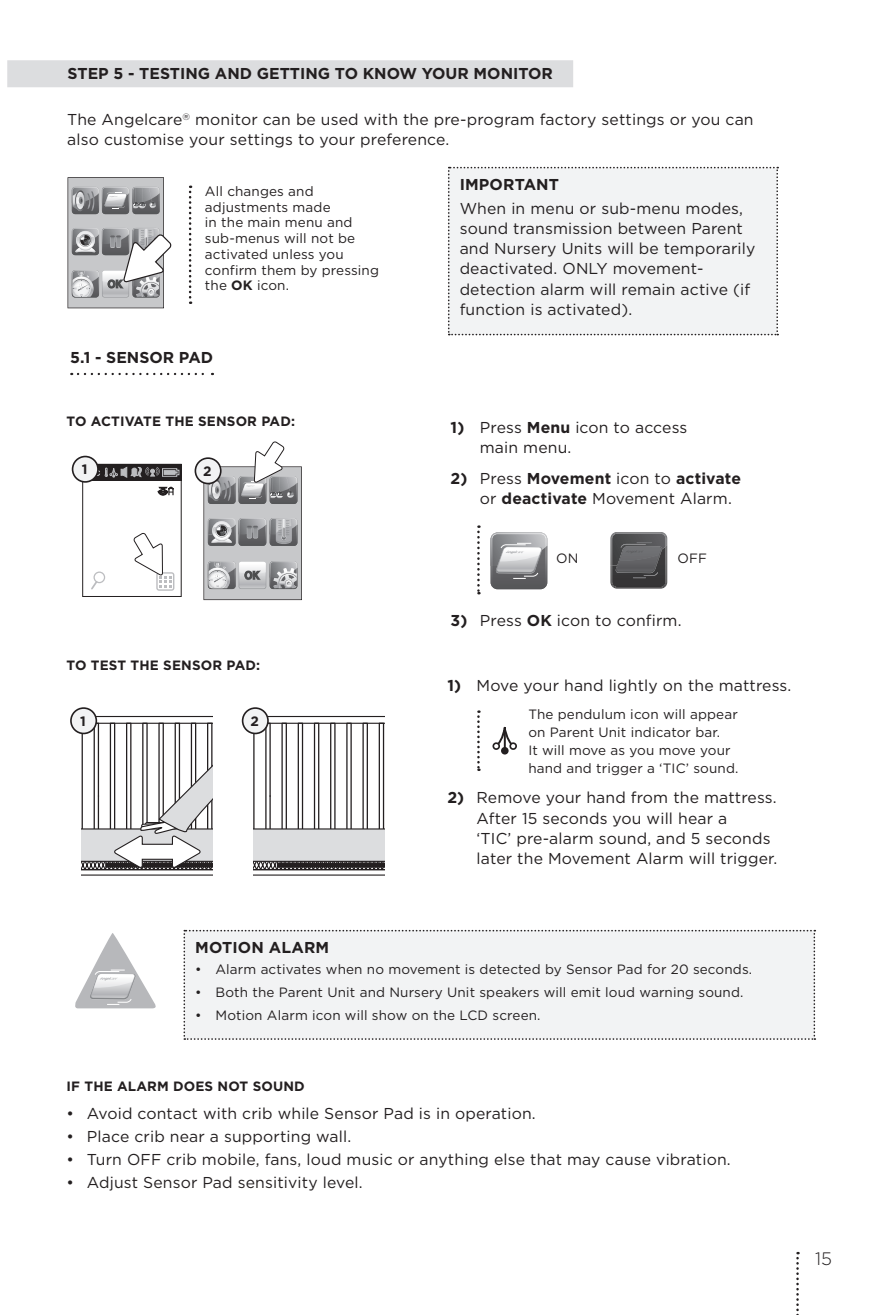
<style>
.page{position:relative;width:869px;height:1315px;background:#fff}
.page>*{position:absolute;margin:0;border:0;box-sizing:border-box;transform-origin:0 0}
.t1{font:300 18px "Gotham";color:#231f20}
.Body_Text_Left{font:15.75px/20.2px "Gotham";letter-spacing:.01em;color:#231f20}
.liste_num{font:15.75px/20.2px "Gotham";letter-spacing:.01em;color:#231f20}
.Bullet_List{font:15.75px "Gotham";letter-spacing:.01em;color:#231f20}
.liste_num-2{font:700 15.75px/20.2px "Gotham";color:#231f20}
.STEP_BIG_TITLE_no_bl{font:700 15.75px "Gotham";color:#231f20}
.Important_Box{font:700 15.75px "Gotham";letter-spacing:.01em;color:#231f20}
.Bullet_List-2{font:13.5px "Gotham";letter-spacing:.01em;color:#231f20}
.Indicator_Small_Text{font:13.5px/15.8px "Gotham";letter-spacing:.01em;color:#231f20}
.Exergue{font:13.5px/18px "Gotham";letter-spacing:.01em;color:#231f20}
.Sous-Titre{font:700 13.5px "Gotham";letter-spacing:.01em;color:#231f20}
.t2{font:600 11.47px "Myriad Pro";color:#4a4b4c}
.t3{font:600 11.25px "Myriad Pro";color:#4a4b4c}
.s1{font-weight:700}
.s2{font-weight:400}
</style>
<div class="page">
<svg style="left:78px;top:373px;width:135px;height:2px"></svg>
<svg style="left:491px;top:532px;width:56px;height:57px;background:#9b9c9f"></svg>
<svg style="left:610px;top:532px;width:57px;height:57px;background:#59595b"></svg>
<svg style="left:477px;top:525px;width:3px;height:69px"></svg>
<svg style="left:253px;top:707px;width:131px;height:169px"></svg>
<div style="left:277px;top:862px;width:107px;height:5px;background:#231f20"></div>
<div style="left:71px;top:708px;width:25px;height:25px;background:#f2f3f4;border-radius:50%"></div>
<div style="left:70px;top:707px;width:27px;height:27px;border:2px solid #231f20;border-radius:50%"></div>
<div style="left:243px;top:708px;width:25px;height:25px;background:#f2f3f4;border-radius:50%"></div>
<div style="left:242px;top:707px;width:27px;height:27px;border:2px solid #231f20;border-radius:50%"></div>
<svg style="left:82px;top:707px;width:130px;height:169px"></svg>
<svg style="left:477px;top:710px;width:3px;height:61px"></svg>
<div style="left:501px;top:747px;width:8px;height:7px;border:2px solid #231f20;border-radius:50%"></div>
<svg style="left:492px;top:726px;width:25px;height:27px"></svg>
<svg style="left:75px;top:933px;width:81px;height:75px"></svg>
<div style="left:183px;top:930px;width:632px;height:110px;background:#f2f3f4"></div>
<div style="left:82px;top:464px;width:100px;height:133px;border:1px solid #231f20"></div>
<div style="left:83px;top:464px;width:99px;height:16px;background:#231f20"></div>
<svg style="left:98px;top:467px;width:82px;height:10px"></svg>
<svg style="left:158px;top:487px;width:16px;height:8px"></svg>
<div style="left:94px;top:571px;width:11px;height:12px;border:1px solid #bcbdc0;border-radius:50%"></div>
<svg style="left:91px;top:579px;width:8px;height:11px"></svg>
<div style="left:73px;top:456px;width:25px;height:26px;background:#f2f3f4;border-radius:50%"></div>
<div style="left:72px;top:456px;width:27px;height:27px;border:2px solid #231f20;border-radius:50%"></div>
<svg style="left:133px;top:532px;width:41px;height:59px"></svg>
<svg style="left:203px;top:441px;width:99px;height:159px"></svg>
<div style="left:195px;top:458px;width:26px;height:25px;background:#f2f3f4;border-radius:50%"></div>
<div style="left:195px;top:457px;width:27px;height:27px;border:2px solid #231f20;border-radius:50%"></div>
<div style="left:7px;top:60px;width:566px;height:27px;background:#dcdddf"></div>
<div style="left:448px;top:167px;width:330px;height:168px;background:#f2f3f4"></div>
<svg style="left:68px;top:177px;width:104px;height:131px"></svg>
<svg style="left:189px;top:186px;width:2px;height:118px"></svg>
<svg style="left:796px;top:1251px;width:3px;height:64px"></svg>
<p class="STEP_BIG_TITLE_no_bl" style="left:68px;top:64px;width:487px">STEP 5 - TESTING AND GETTING TO KNOW YOUR MONITOR</p>
<p class="Body_Text_Left" style="left:67px;top:109px;width:688px">The Angelcare<sup>®</sup> monitor can be used with the pre-program factory settings or you can also customise your settings to your preference.</p>
<p class="t3" style="left:108px;top:277px;width:16px">OK</p>
<p class="Indicator_Small_Text" style="left:205px;top:183px;width:176px">All changes and adjustments made<br>in the main menu and sub-menus will not be activated unless you confirm them by pressing the <span class="s1">OK</span> icon.</p>
<p class="liste_num-2" style="left:70px;top:347px;width:144px">5.1 - SENSOR PAD</p>
<p class="Sous-Titre" style="left:67px;top:413px;width:230px">TO ACTIVATE THE SENSOR PAD:</p>
<p class="Sous-Titre" style="left:82px;top:461px;width:7px">1</p>
<p class="Sous-Titre" style="left:203px;top:463px;width:10px">2</p>
<p class="t2" style="left:244px;top:568px;width:16px">OK</p>
<p class="Sous-Titre" style="left:67px;top:658px;width:195px">TO TEST THE SENSOR PAD:</p>
<p class="Sous-Titre" style="left:80px;top:713px;width:7px">1</p>
<p class="Sous-Titre" style="left:250px;top:713px;width:10px">2</p>
<p class="Important_Box" style="left:460px;top:175px;width:101px">IMPORTANT</p>
<p class="Body_Text_Left" style="left:460px;top:198px;width:297px">When in menu or sub-menu modes, sound transmission between Parent and Nursery Units will be temporarily deactivated. ONLY movement&shy;detection alarm will remain active (if function is activated).</p>
<p class="liste_num" style="left:480px;top:417px;width:209px;text-indent:-29px"><span class="s1">1)</span> Press <span class="s1">Menu</span> icon to access main menu.</p>
<p class="liste_num-2" style="left:480px;top:468px;width:263px;text-indent:-29px">2) <span class="s2">Press</span> Movement <span class="s2">icon to</span> activate <span class="s2">or</span> deactivate <span class="s2">Movement Alarm.</span></p>
<p class="Indicator_Small_Text" style="left:556px;top:550px;width:24px">ON</p>
<p class="Indicator_Small_Text" style="left:677px;top:550px;width:31px">OFF</p>
<p class="liste_num" style="left:451px;top:609px;width:233px"><span class="s1">3)</span> Press <span class="s1">OK</span> icon to confirm.</p>
<p class="liste_num" style="left:447px;top:675px;width:346px"><span class="s1">1)</span> Move your hand lightly on the mattress.</p>
<p class="Exergue" style="left:528px;top:705px;width:212px">The pendulum icon will appear on Parent Unit indicator bar.<br>It will move as you move your hand and trigger a ‘TIC’ sound.</p>
<p class="liste_num" style="left:477px;top:787px;width:302px;text-indent:-29px"><span class="s1">2)</span> Remove your hand from the mattress.<br>After 15 seconds you will hear a<br>‘TIC’ pre-alarm sound, and 5 seconds later the Movement Alarm will trigger.</p>
<p class="Important_Box" style="left:195px;top:938px;width:136px">MOTION ALARM</p>
<p class="Bullet_List-2" style="left:195px;top:962px;width:558px">• Alarm activates when no movement is detected by Sensor Pad for 20 seconds.</p>
<p class="Bullet_List-2" style="left:195px;top:985px;width:550px">• Both the Parent Unit and Nursery Unit speakers will emit loud warning sound.</p>
<p class="Bullet_List-2" style="left:195px;top:1008px;width:347px">• Motion Alarm icon will show on the LCD screen.</p>
<p class="Sous-Titre" style="left:67px;top:1078px;width:240px">IF THE ALARM DOES NOT SOUND</p>
<p class="Bullet_List" style="left:67px;top:1104px;width:471px">• Avoid contact with crib while Sensor Pad is in operation.</p>
<p class="Bullet_List" style="left:67px;top:1127px;width:286px">• Place crib near a supporting wall.</p>
<p class="Bullet_List" style="left:67px;top:1150px;width:666px">• Turn OFF crib mobile, fans, loud music or anything else that may cause vibration.</p>
<p class="Bullet_List" style="left:67px;top:1173px;width:298px">• Adjust Sensor Pad sensitivity level.</p>
<p class="t1" style="left:815px;top:1248px;width:18px">15</p>
</div>
